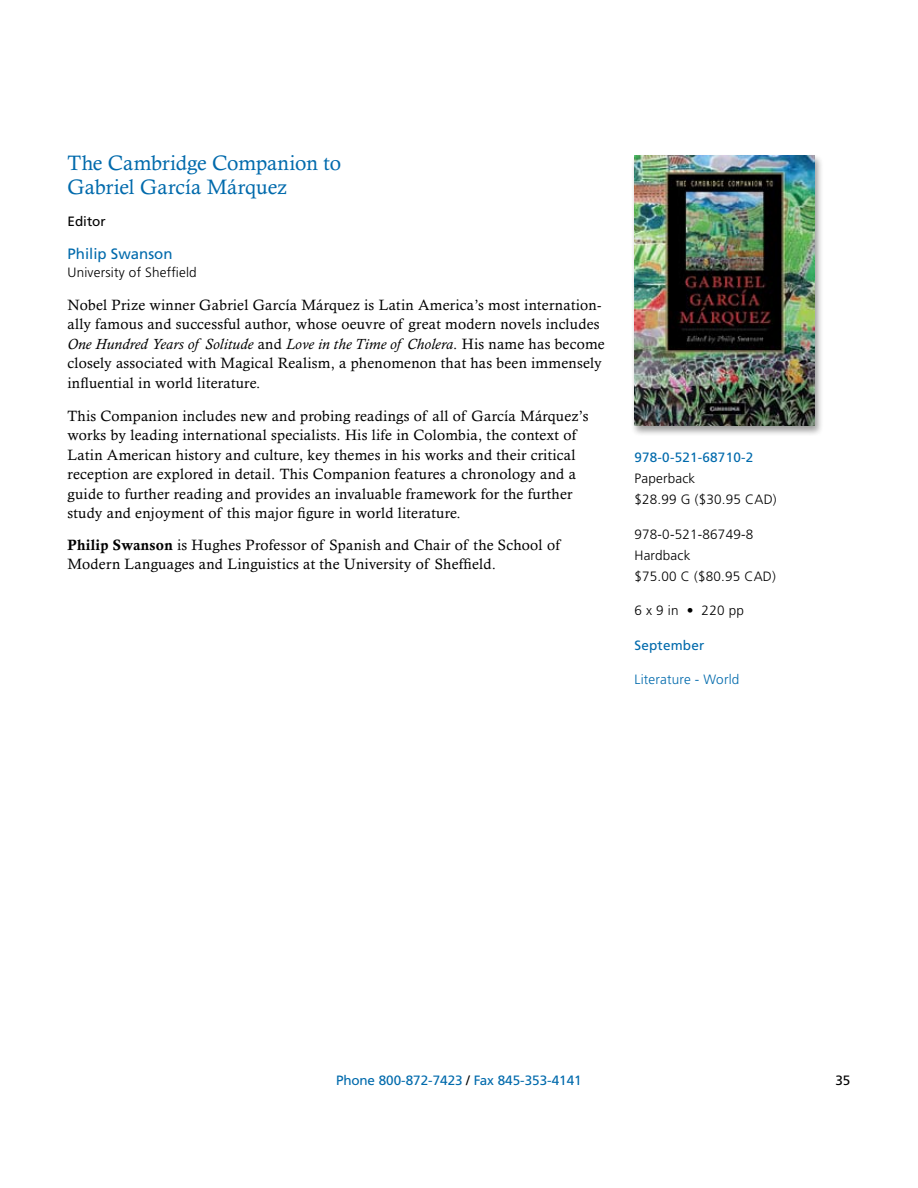
<style>
.page{position:relative;width:918px;height:1188px;background:#fff}
.page>*{position:absolute;margin:0;border:0;box-sizing:border-box;transform-origin:0 0}
.t1{font:21px/24px "Calisto MT Std";color:#006aac}
.t2{font:15px/19.5px "Calisto MT Std";letter-spacing:.015em;color:#000}
.t3{font:15px "Frutiger LT Std";color:#006aac}
.t4{font:300 13.5px/21px "Frutiger LT Std";letter-spacing:.015em;color:#000}
.t5{font:13.5px "Frutiger LT Std";color:#006aac}
.t6{font:300 13.5px "Frutiger LT Std";letter-spacing:.015em;color:#006aac}
.t7{font:13.5px "Frutiger LT Std";color:#000}
.s1{font-style:italic}
.s2{font-weight:700}
.s3{color:#000}
</style>
<div class="page">
<div style="left:631px;top:153px;width:193px;height:283px;background:#000;opacity:.4"></div>
<img style="left:634px;top:155px;width:181px;height:270px">
<h1 class="t1" style="left:68px;top:151px;width:275px">The Cambridge Companion to<br>Gabriel García Márquez</h1>
<p class="t7" style="left:68px;top:213px;width:40px">Editor</p>
<p class="t3" style="left:68px;top:245px;width:107px">Philip Swanson</p>
<p class="t4" style="left:68px;top:262px;width:131px">University of Sheffield</p>
<p class="t2" style="left:68px;top:295px;width:539px">Nobel Prize winner Gabriel García Márquez is Latin America’s most internation&shy;ally famous and successful author, whose oeuvre of great modern novels includes <span class="s1">One Hundred Years of Solitude</span> and <span class="s1">Love in the Time of Cholera</span>. His name has become closely associated with Magical Realism, a phenomenon that has been immensely influential in world literature.</p>
<p class="t2" style="left:68px;top:406px;width:523px">This Companion includes new and probing readings of all of García Márquez’s works by leading international specialists. His life in Colombia, the context of Latin American history and culture, key themes in his works and their critical reception are explored in detail. This Companion features a chronology and a guide to further reading and provides an invaluable framework for the further study and enjoyment of this major figure in world literature.</p>
<p class="t2" style="left:68px;top:535px;width:494px"><span class="s2">Philip Swanson</span> is Hughes Professor of Spanish and Chair of the School of<br>Modern Languages and Linguistics at the University of Sheffield.</p>
<p class="t5" style="left:634px;top:450px;width:120px">978-0-521-68710-2</p>
<p class="t4" style="left:634px;top:468px;width:144px">Paperback<br>$28.99 G ($30.95 CAD)</p>
<p class="t4" style="left:634px;top:524px;width:143px">978-0-521-86749-8<br>Hardback<br>$75.00 C ($80.95 CAD)</p>
<p class="t4" style="left:634px;top:600px;width:111px">6 x 9 in • 220 pp</p>
<p class="t5" style="left:634px;top:637px;width:71px">September</p>
<p class="t6" style="left:634px;top:672px;width:106px">Literature - World</p>
<p class="t5" style="left:336px;top:1072px;width:247px">Phone 800-872-7423 <span class="s3">/</span> Fax 845-353-4141</p>
<p class="t7" style="left:835px;top:1072px;width:17px">35</p>
</div>
